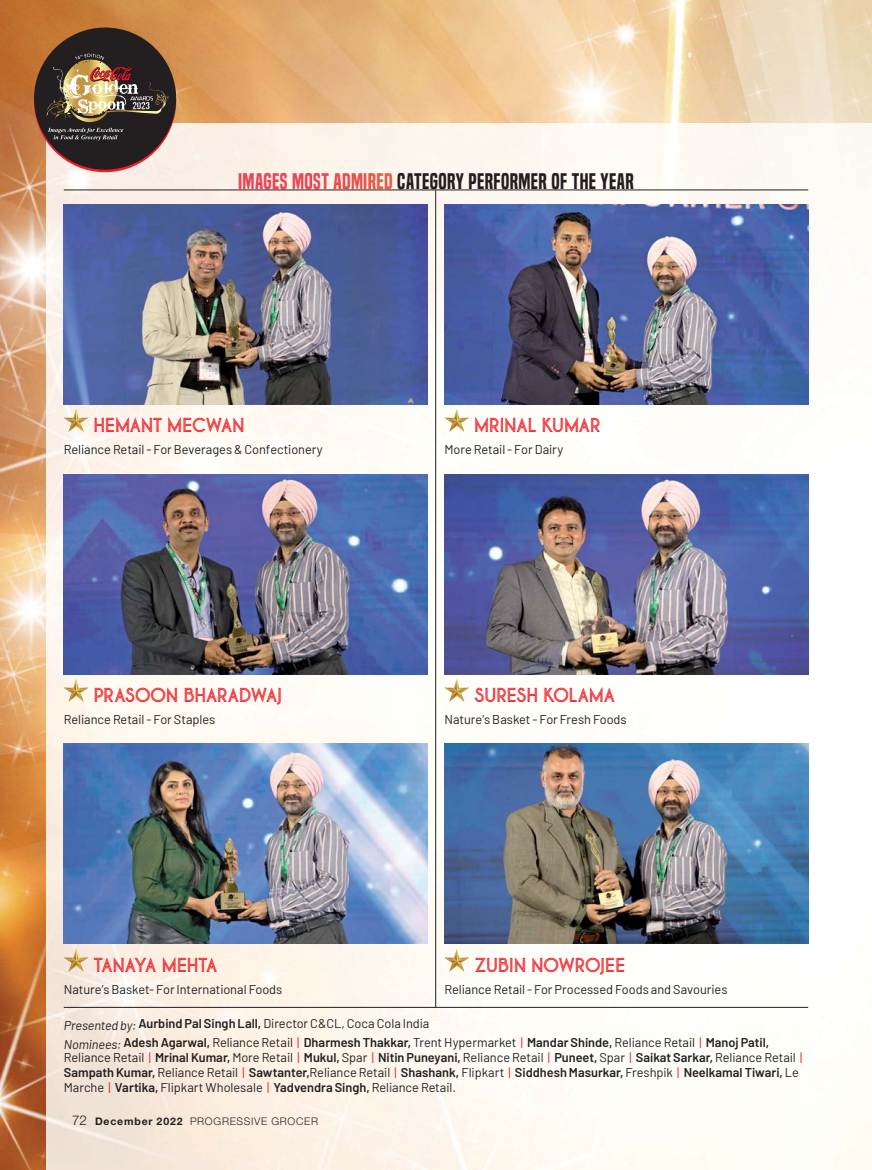
<style>
.page{position:relative;width:872px;height:1170px;background:#fff}
.page>*{position:absolute;margin:0;border:0;box-sizing:border-box;transform-origin:0 0}
.t1{font:21.75px "Pinstripe Limo";letter-spacing:-.01em;color:#ed1c24}
.t2{font:21px "Built Titling Sb";letter-spacing:.02em;color:#231f20}
.t3{font:12.75px/15px "Barlow";letter-spacing:-.005em;color:#231f20}
.t4{font:600 12.75px/19.2px "Barlow";color:#231f20}
.t5{font:300 10.5px "Helvetica Neue LT Std";letter-spacing:.07em;color:#231f20}
.s1{color:#e74555}
.s2{color:#e84655}
.s3{color:#e84654}
.s4{color:#e84754}
.s5{color:#e84853}
.s6{color:#e84852}
.s7{color:#e84951}
.s8{color:#e84d4f}
.s9{color:#e8504e}
.s10{color:#e8514d}
.s11{color:#e9534a}
.s12{color:#ea5548}
.s13{color:#ea5946}
.s14{color:#ea5d42}
.s15{font-weight:400;font-style:italic}
.s16{font-weight:400}
.s17{font-weight:400;color:#ed1c24}
.s18{color:#ed1c24}
.s19{font-weight:600}
.s20{font-size:13.5px}
.s21{font-weight:700}
</style>
<div class="page">
<img style="left:0;top:0;width:872px;height:1169px">
<img style="left:47px;top:123px;width:824px;height:1046px">
<div style="left:34px;top:28px;width:142px;height:142px;background:#231f20;border-radius:50%"></div>
<svg style="left:45px;top:54px;width:124px;height:86px"></svg>
<img style="left:871px;top:123px;width:1px;height:1046px">
<hr style="left:64px;top:190px;width:744px;height:1px;background:#231f20">
<hr style="left:64px;top:1006px;width:744px;height:1px;background:#231f20">
<img style="left:64px;top:204px;width:363px;height:200px">
<img style="left:444px;top:204px;width:364px;height:200px">
<svg style="left:64px;top:409px;width:24px;height:23px"></svg>
<svg style="left:444px;top:409px;width:25px;height:23px"></svg>
<img style="left:64px;top:474px;width:363px;height:200px">
<img style="left:444px;top:474px;width:364px;height:200px">
<svg style="left:64px;top:679px;width:24px;height:22px"></svg>
<svg style="left:444px;top:679px;width:25px;height:22px"></svg>
<img style="left:64px;top:744px;width:363px;height:199px">
<img style="left:444px;top:744px;width:364px;height:199px">
<svg style="left:64px;top:948px;width:24px;height:23px"></svg>
<svg style="left:444px;top:948px;width:25px;height:23px"></svg>
<hr style="left:435px;top:190px;width:1px;height:817px;background:#231f20">
<h2 class="t2" style="left:238px;top:169px;width:397px"><span class="s1">IMA</span><span class="s2">G</span><span class="s3">ES</span> <span class="s4">M</span><span class="s5">O</span><span class="s6">S</span><span class="s7">T</span> <span class="s8">A</span><span class="s9">D</span><span class="s10">M</span><span class="s11">I</span><span class="s12">R</span><span class="s13">E</span><span class="s14">D</span> CATEGORY PERFORMER OF THE YEAR</h2>
<h1 class="t1" style="left:94px;top:413px;width:152px">HEMANT MECWAN</h1>
<p class="t3" style="left:64px;top:441px;width:260px">Reliance Retail - For Beverages &amp; Confectionery</p>
<h1 class="t1" style="left:474px;top:413px;width:128px">MRINAL KUMAR</h1>
<p class="t3" style="left:444px;top:441px;width:120px">More Retail - For Dairy</p>
<h1 class="t1" style="left:94px;top:683px;width:190px">PRASOON BHARADWAJ</h1>
<p class="t3" style="left:64px;top:711px;width:153px">Reliance Retail - For Staples</p>
<h1 class="t1" style="left:474px;top:683px;width:142px">SURESH KOLAMA</h1>
<p class="t3" style="left:444px;top:711px;width:184px">Nature’s Basket - For Fresh Foods</p>
<h1 class="t1" style="left:94px;top:953px;width:126px">TANAYA MEHTA</h1>
<p class="t3" style="left:64px;top:981px;width:220px">Nature’s Basket- For International Foods</p>
<h1 class="t1" style="left:474px;top:953px;width:152px">ZUBIN NOWROJEE</h1>
<p class="t3" style="left:444px;top:981px;width:284px">Reliance Retail - For Processed Foods and Savouries</p>
<p class="t4" style="left:64px;top:1013px;width:707px"><span class="s15">Presented by:</span> Aurbind Pal Singh Lall, <span class="s16">Director C&amp;CL, Coca Cola India<br></span><span class="s15">Nominees:</span> Adesh Agarwal, <span class="s16">Reliance Retail</span> <span class="s17">|</span> Dharmesh Thakkar, <span class="s16">Trent Hypermarket</span> <span class="s17">|</span> Mandar Shinde, <span class="s16">Reliance Retail</span> <span class="s17">|</span> Manoj Patil,</p>
<p class="t3" style="left:64px;top:1049px;width:740px">Reliance Retail <span class="s18">|</span> <span class="s19">Mrinal Kumar,</span> More Retail <span class="s18">|</span> <span class="s19">Mukul,</span> Spar <span class="s18">|</span> <span class="s19">Nitin Puneyani,</span> Reliance Retail <span class="s18">|</span> <span class="s19">Puneet,</span> Spar <span class="s18">|</span> <span class="s19">Saikat Sarkar,</span> Reliance Retail <span class="s18">|<br></span><span class="s19">Sampath Kumar,</span> Reliance Retail <span class="s18">|</span> <span class="s19">Sawtanter,</span>Reliance Retail <span class="s18">|</span> <span class="s19">Shashank,</span> Flipkart <span class="s18">|</span> <span class="s19">Siddhesh Masurkar,</span> Freshpik <span class="s18">|</span> <span class="s19">Neelkamal Tiwari,</span> Le<br>Marche <span class="s18">|</span> <span class="s19">Vartika,</span> Flipkart Wholesale <span class="s18">|</span> <span class="s19">Yadvendra Singh,</span> Reliance Retail.</p>
<p class="t5" style="left:72px;top:1117px;width:247px"><span class="s20">72</span> <span class="s21">December 2022</span> PROGRESSIVE GROCER</p>
</div>
